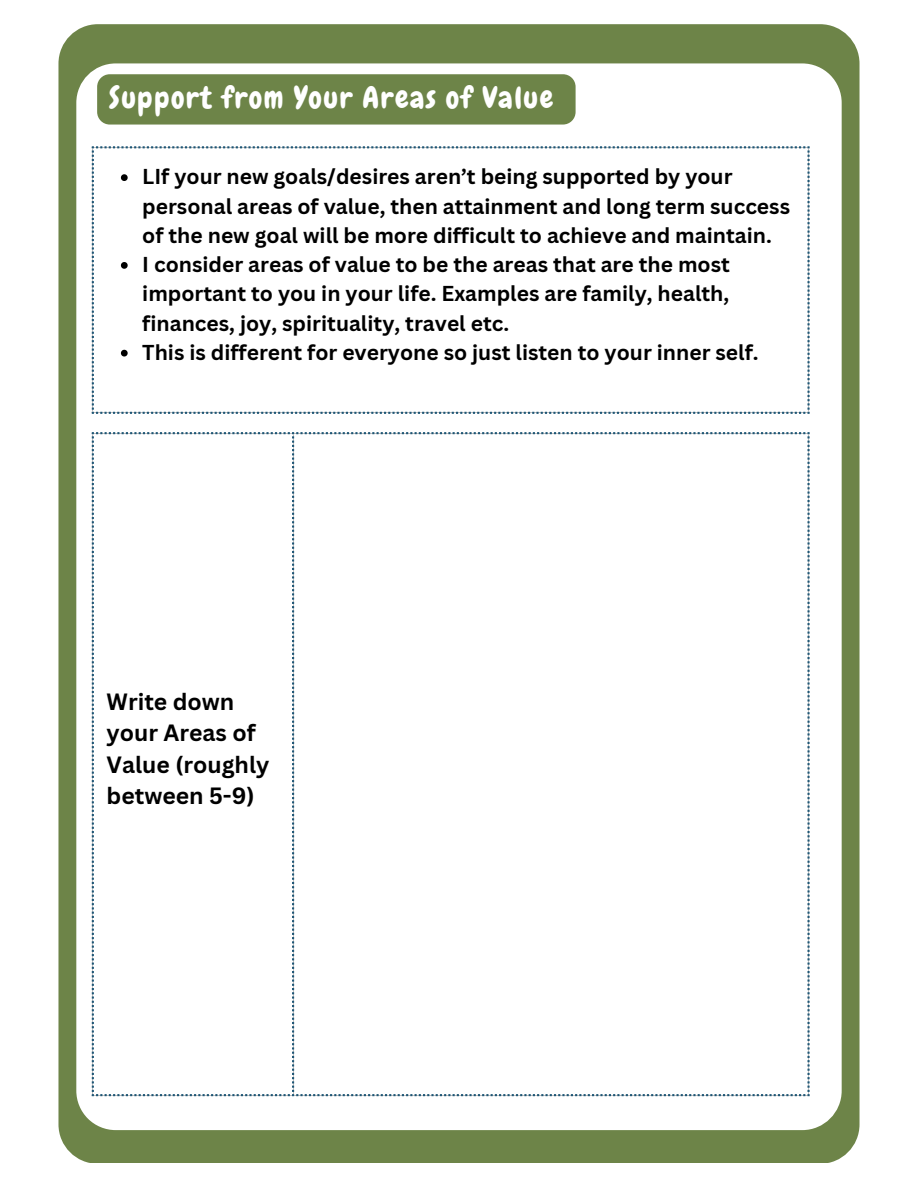
<style>
.page{position:relative;width:918px;height:1188px;background:#fff}
.page>*{position:absolute;margin:0;border:0;box-sizing:border-box;transform-origin:0 0}
.t1{font:30px "Chewy";letter-spacing:.05em;color:#fff}
.t2{font:700 22.95px/31.5px "Canva Sans";color:#000}
.t3{font:700 21px/29.2px "Canva Sans";color:#000}
</style>
<div class="page">
<div style="left:58px;top:24px;width:802px;height:1139px;background:#6d8448;border-radius:39px"></div>
<div style="left:76px;top:63px;width:766px;height:1067px;background:#fff"></div>
<div style="left:92px;top:432px;width:202px;height:664px;background:#fff"></div>
<div style="left:296px;top:432px;width:514px;height:664px;background:#fff"></div>
<div style="left:92px;top:146px;width:718px;height:268px;background:#fff"></div>
<div style="left:97px;top:74px;width:479px;height:51px;background:#6d8448;border-radius:13px"></div>
<p class="t1" style="left:109px;top:79px;width:446px">Support from Your Areas of Value</p>
<p class="t3" style="left:142px;top:162px;width:649px">LIf your new goals/desires aren’t being supported by your personal areas of value, then attainment and long term success of the new goal will be more difficult to achieve and maintain.</p>
<p class="t3" style="left:142px;top:249px;width:589px;text-align:justify">I consider areas of value to be the areas that are the most important to you in your life. Examples are family, health, finances, joy, spirituality, travel etc.</p>
<p class="t3" style="left:142px;top:337px;width:618px">This is different for everyone so just listen to your inner self.</p>
<h1 class="t2" style="left:107px;top:685px;width:164px">Write down your Areas of<br>Value (roughly between 5-9)</h1>
</div>
